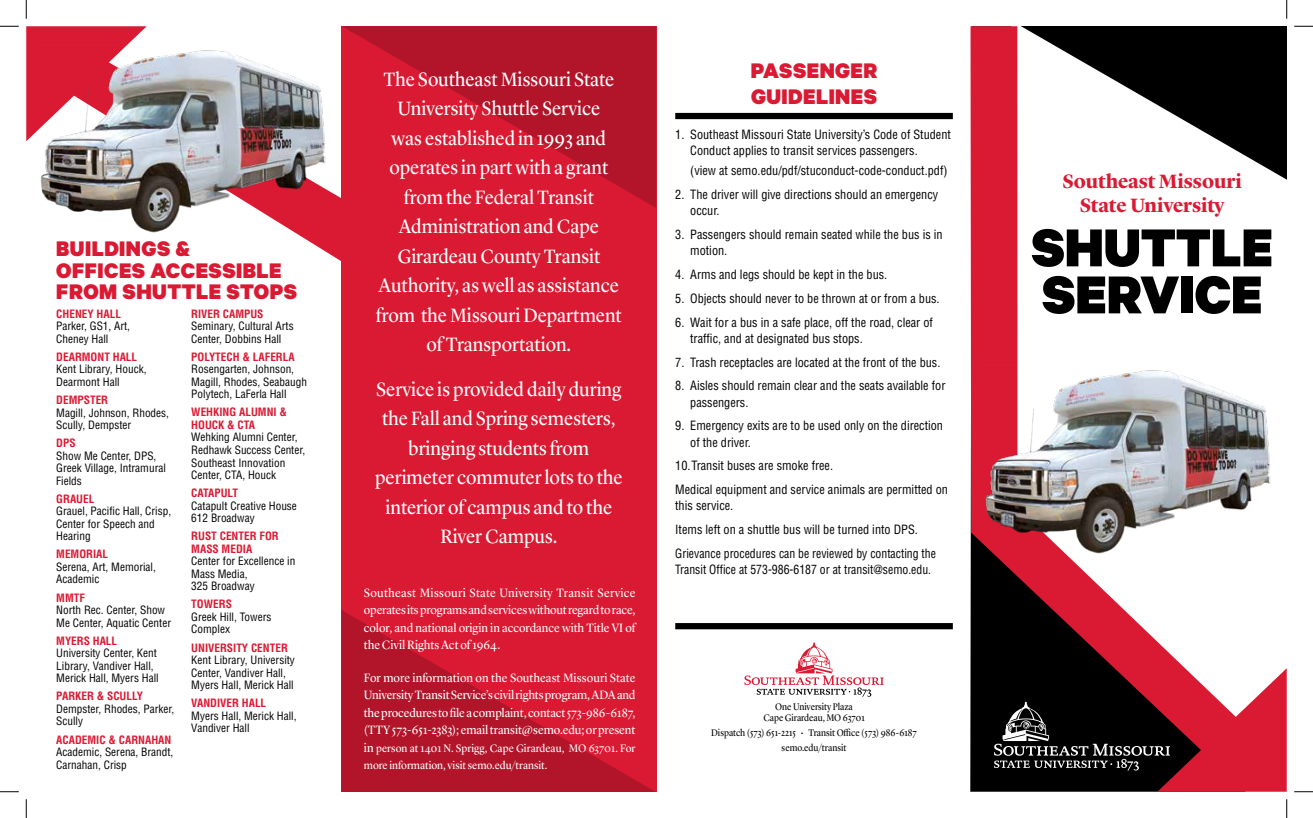
<style>
.page{position:relative;width:1313px;height:818px;background:#fff}
.page>*{position:absolute;margin:0;border:0;box-sizing:border-box;transform-origin:0 0}
.t1{font:900 60px/47px "Calibre";color:#000}
.t2{font:900 23.75px/21.2px "Calibre";letter-spacing:.02em;color:#da1a33}
.t3{font:20px/29.5px "Lyon Display";color:#fff;text-align:center;scale:.95 1}
.t4{font:700 20px/24px "Lyon Display";letter-spacing:-.005em;color:#da1a33;text-align:center}
.t5{font:condensed 12.5px/16.2px "Helvetica LT Std";color:#000}
.t6{font:12.5px/17.5px "Lyon Display";letter-spacing:-.005em;color:#fff;text-align:justify;scale:.95 1}
.t7{font:condensed 12.5px "Helvetica LT Std";color:#000;scale:.94 1}
.t8{font:condensed 11.25px/12.5px "Helvetica LT Std";color:#000}
.t9{font:700 condensed 11.25px/12.5px "Helvetica LT Std";color:#da1a33}
.t10{font:11.25px/17.5px "Lyon Display";color:#fff;scale:.95 1}
.t11{font:10px/11.2px "Lyon Display";color:#000;text-align:center;scale:.9 1}
.s1{font-size:12.5px}
</style>
<div class="page">
<div style="left:341px;top:26px;width:315px;height:765px;background:#da1a33"></div>
<div style="left:675px;top:623px;width:277px;height:6px;background:#000"></div>
<svg style="left:26px;top:26px;width:121px;height:115px;background:#dd2e45"></svg>
<svg style="left:302px;top:208px;width:39px;height:53px"></svg>
<svg style="left:970px;top:26px;width:215px;height:731px"></svg>
<div style="left:675px;top:113px;width:277px;height:6px;background:#000"></div>
<svg style="left:994px;top:668px;width:292px;height:123px;background:#66252e"></svg>
<svg style="left:744px;top:642px;width:139px;height:55px"></svg>
<svg style="left:341px;top:609px;width:316px;height:182px"></svg>
<svg style="left:335px;top:26px;width:321px;height:182px"></svg>
<img style="left:978px;top:366px;width:293px;height:192px">
<img style="left:33px;top:45px;width:302px;height:192px">
<svg style="left:1001px;top:26px;width:285px;height:160px"></svg>
<svg style="left:0;top:25px;width:19px;height:2px"></svg>
<svg style="left:1294px;top:25px;width:18px;height:2px"></svg>
<svg style="left:0;top:791px;width:19px;height:1px"></svg>
<svg style="left:1294px;top:791px;width:18px;height:1px"></svg>
<svg style="left:25px;top:0;width:2px;height:19px"></svg>
<svg style="left:25px;top:799px;width:2px;height:19px"></svg>
<svg style="left:1286px;top:0;width:1px;height:19px"></svg>
<svg style="left:1286px;top:799px;width:1px;height:19px"></svg>
<h2 class="t2" style="left:56px;top:237px;width:242px">BUILDINGS &amp;<br>OFFICES ACCESSIBLE<br>FROM SHUTTLE STOPS</h2>
<p class="t9" style="left:56px;top:307px;width:66px">CHENEY HALL</p>
<p class="t8" style="left:56px;top:320px;width:75px">Parker, GS1, Art,<br>Cheney Hall</p>
<p class="t9" style="left:56px;top:350px;width:82px">DEARMONT HALL</p>
<p class="t8" style="left:56px;top:363px;width:92px">Kent Library, Houck,<br>Dearmont Hall</p>
<p class="t9" style="left:56px;top:393px;width:53px">DEMPSTER</p>
<p class="t8" style="left:56px;top:406px;width:114px">Magill, Johnson, Rhodes,<br>Scully, Dempster</p>
<p class="t9" style="left:56px;top:436px;width:21px">DPS</p>
<p class="t8" style="left:56px;top:449px;width:111px">Show Me Center, DPS,<br>Greek Village, Intramural<br>Fields</p>
<p class="t9" style="left:56px;top:492px;width:40px">GRAUEL</p>
<p class="t8" style="left:56px;top:505px;width:116px">Grauel, Pacific Hall, Crisp,<br>Center for Speech and<br>Hearing</p>
<p class="t9" style="left:56px;top:548px;width:53px">MEMORIAL</p>
<p class="t8" style="left:56px;top:560px;width:101px">Serena, Art, Memorial,<br>Academic</p>
<p class="t9" style="left:56px;top:591px;width:30px">MMTF</p>
<p class="t8" style="left:56px;top:603px;width:116px">North Rec. Center, Show<br>Me Center, Aquatic Center</p>
<p class="t9" style="left:56px;top:634px;width:62px">MYERS HALL</p>
<p class="t8" style="left:56px;top:646px;width:104px">University Center, Kent<br>Library, Vandiver Hall,<br>Merick Hall, Myers Hall</p>
<p class="t9" style="left:56px;top:690px;width:88px">PARKER &amp; SCULLY</p>
<p class="t8" style="left:56px;top:702px;width:119px">Dempster, Rhodes, Parker,<br>Scully</p>
<p class="t9" style="left:56px;top:733px;width:117px">ACADEMIC &amp; CARNAHAN</p>
<p class="t8" style="left:56px;top:745px;width:119px">Academic, Serena, Brandt,<br>Carnahan, Crisp</p>
<p class="t9" style="left:191px;top:307px;width:74px">RIVER CAMPUS</p>
<p class="t8" style="left:191px;top:320px;width:104px">Seminary, Cultural Arts<br>Center, Dobbins Hall</p>
<p class="t9" style="left:191px;top:350px;width:105px">POLYTECH &amp; LAFERLA</p>
<p class="t8" style="left:191px;top:363px;width:117px">Rosengarten, Johnson,<br>Magill, Rhodes, Seabaugh<br>Polytech, LaFerla Hall</p>
<p class="t9" style="left:191px;top:406px;width:97px">WEHKING ALUMNI &amp;<br>HOUCK &amp; CTA</p>
<p class="t8" style="left:191px;top:431px;width:115px">Wehking Alumni Center,<br>Redhawk Success Center,<br>Southeast Innovation<br>Center, CTA, Houck</p>
<p class="t9" style="left:191px;top:486px;width:48px">CATAPULT</p>
<p class="t8" style="left:191px;top:499px;width:107px">Catapult Creative House<br>612 Broadway</p>
<p class="t9" style="left:191px;top:530px;width:89px">RUST CENTER FOR<br>MASS MEDIA</p>
<p class="t8" style="left:191px;top:555px;width:106px">Center for Excellence in<br>Mass Media,<br>325 Broadway</p>
<p class="t9" style="left:191px;top:598px;width:42px">TOWERS</p>
<p class="t8" style="left:191px;top:610px;width:82px">Greek Hill, Towers<br>Complex</p>
<p class="t9" style="left:191px;top:641px;width:98px">UNIVERSITY CENTER</p>
<p class="t8" style="left:191px;top:653px;width:105px">Kent Library, University<br>Center, Vandiver Hall,<br>Myers Hall, Merick Hall</p>
<p class="t9" style="left:191px;top:696px;width:76px">VANDIVER HALL</p>
<p class="t8" style="left:191px;top:709px;width:107px">Myers Hall, Merick Hall,<br>Vandiver Hall</p>
<p class="t3" style="left:376px;top:63px;width:260px">The Southeast Missouri State<br>University Shuttle Service<br>was established in 1993 and operates in part with a grant from the Federal Transit<br>Administration and Cape<br>Girardeau County Transit<br>Authority, as well as assistance from the Missouri Department of Transportation.</p>
<h3 class="t3" style="left:375px;top:373px;width:262px">Service is provided daily during the Fall and Spring semesters, bringing students from perimeter commuter lots to the interior of campus and to the<br>River Campus.</h3>
<p class="t6" style="left:364px;top:583px;width:287px">Southeast Missouri State University Transit Service operates its programs and services without regard to race, color, and national origin in accordance with Title VI of the Civil Rights Act of 1964.</p>
<p class="t6" style="left:364px;top:668px;width:287px">For more information on the Southeast Missouri State University Transit Service’s civil rights program, ADA and the procedures to file a complaint, contact 573-986-6187, (TTY 573-651-2383); email transit@semo.edu; or present</p>
<p class="t10" style="left:364px;top:738px;width:287px"><span class="s1">in</span> person at 1401 N. Sprigg, Cape Girardeau, MO 63701. For more information, visit semo.edu/transit.</p>
<h2 class="t2" style="left:750px;top:57px;width:128px;line-height:26px">PASSENGER<br>GUIDELINES</h2>
<p class="t5" style="left:690px;top:126px;width:262px;text-indent:-15px">1. Southeast Missouri State University’s Code of Student<br>Conduct applies to transit services passengers.</p>
<p class="t5" style="left:690px;top:162px;width:259px">(view at semo.edu/pdf/stuconduct-code-conduct.pdf)</p>
<p class="t5" style="left:690px;top:186px;width:249px;text-indent:-15px">2. The driver will give directions should an emergency occur.</p>
<p class="t5" style="left:690px;top:226px;width:254px;text-indent:-15px">3. Passengers should remain seated while the bus is in motion.</p>
<p class="t5" style="left:675px;top:266px;width:213px">4. Arms and legs should be kept in the bus.</p>
<p class="t5" style="left:675px;top:290px;width:266px">5. Objects should never to be thrown at or from a bus.</p>
<p class="t5" style="left:690px;top:314px;width:244px;text-indent:-15px">6. Wait for a bus in a safe place, off the road, clear of traffic, and at designated bus stops.</p>
<p class="t5" style="left:675px;top:354px;width:267px">7. Trash receptacles are located at the front of the bus.</p>
<p class="t5" style="left:690px;top:377px;width:257px;text-indent:-15px">8. Aisles should remain clear and the seats available for passengers.</p>
<p class="t5" style="left:690px;top:417px;width:254px;text-indent:-15px">9. Emergency exits are to be used only on the direction of the driver.</p>
<p class="t5" style="left:675px;top:454px;width:274px;line-height:23.8px">10.Transit buses are smoke free.<br>Medical equipment and service animals are permitted on</p>
<p class="t5" style="left:675px;top:494px;width:262px;line-height:23.8px">this service.<br>Items left on a shuttle bus will be turned into DPS.<br>Grievance procedures can be reviewed by contacting the</p>
<p class="t7" style="left:675px;top:562px;width:274px">Transit Office at 573-986-6187 or at transit@semo.edu.</p>
<p class="t11" style="left:763px;top:700px;width:114px">One University Plaza<br>Cape Girardeau, MO 63701</p>
<p class="t11" style="left:711px;top:724px;width:230px;line-height:15px">Dispatch (573) 651-2215 • Transit Office (573) 986-6187 semo.edu/transit</p>
<h3 class="t4" style="left:1062px;top:167px;width:181px">Southeast Missouri<br>State University</h3>
<h1 class="t1" style="left:1031px;top:222px;width:243px">SHUTTLE<br>SERVICE</h1>
</div>
